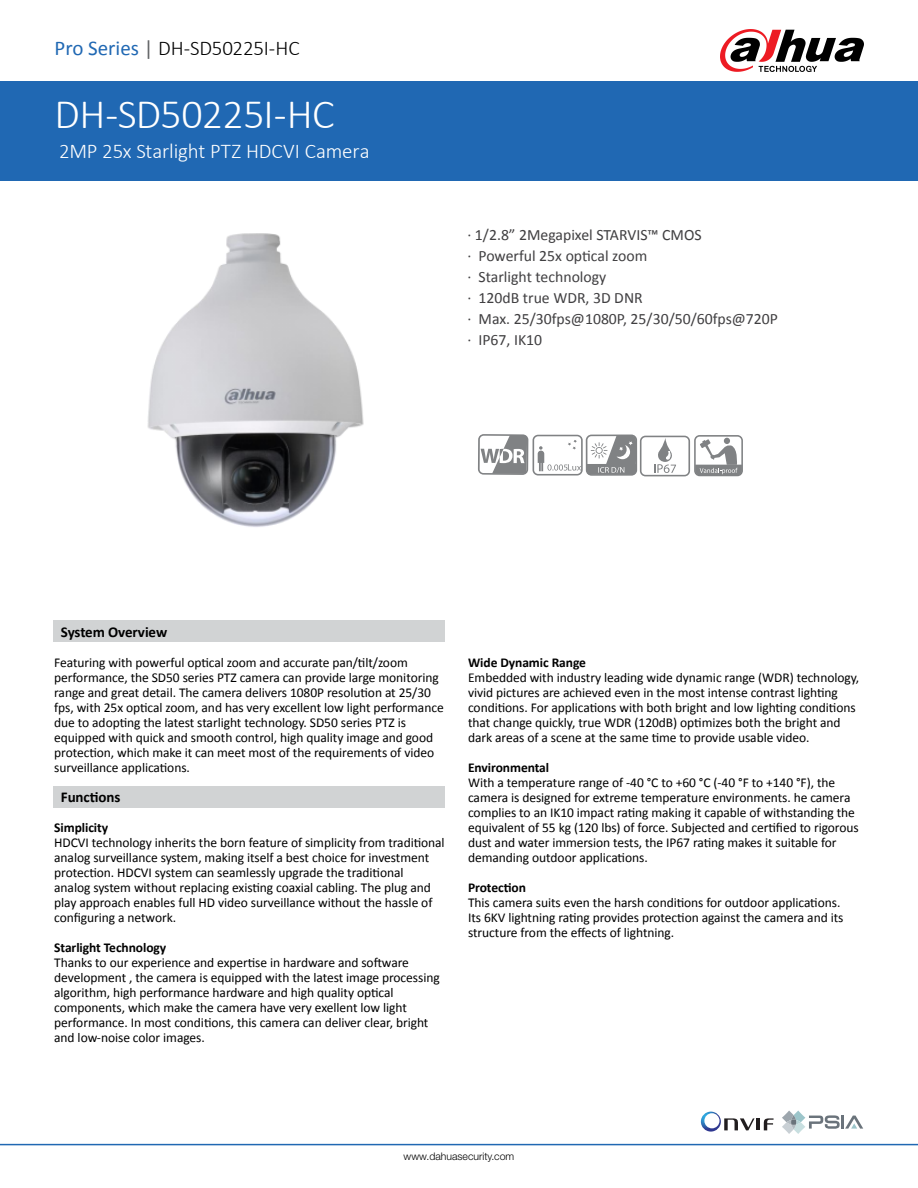
<style>
.page{position:relative;width:918px;height:1188px;background:#fff}
.page>*{position:absolute;margin:0;border:0;box-sizing:border-box;transform-origin:0 0}
.t1{font:300 42px "Calibri";letter-spacing:-.015em;color:#fff}
.t2{font:300 21px "Calibri";letter-spacing:-.01em;color:#fff}
.t3{font:300 21px "Calibri";letter-spacing:-.01em;color:#000}
.t4{font:15.75px/21px "Calibri";color:#403f41}
.t5{font:700 15px "Calibri";letter-spacing:-.005em;color:#000}
.t6{font:13.5px/15px "Calibri";letter-spacing:-.005em;color:#000}
.t7{font:700 13.5px "Calibri";letter-spacing:-.005em;color:#000}
.t8{font:300 10.5px "Helvetica Neue LT Std";color:#000}
.s1{font-weight:400;color:#2068b3}
.s2{font-weight:400;color:#626466}
</style>
<div class="page">
<div style="left:0;top:81px;width:918px;height:100px;background:#2068b3"></div>
<div style="left:53px;top:621px;width:392px;height:21px;background:#d1d3d4"></div>
<div style="left:53px;top:786px;width:392px;height:22px;background:#d1d3d4"></div>
<hr style="left:0;top:1144px;width:918px;height:1px;background:#2068b3">
<svg style="left:720px;top:29px;width:144px;height:43px"></svg>
<svg style="left:782px;top:1111px;width:81px;height:23px"></svg>
<hr style="left:756px;top:1118px;width:4px;height:12px;background:#211d1e">
<svg style="left:764px;top:1118px;width:10px;height:12px"></svg>
<svg style="left:701px;top:1112px;width:54px;height:20px"></svg>
<img style="left:147px;top:233px;width:217px;height:294px">
<svg style="left:478px;top:434px;width:265px;height:42px"></svg>
<h2 class="t3" style="left:55px;top:35px;width:247px"><span class="s1">Pro Series</span> <span class="s2">|</span> DH-SD50225I-HC</h2>
<h1 class="t1" style="left:55px;top:88px;width:282px">DH-SD50225I-HC</h1>
<h2 class="t2" style="left:59px;top:138px;width:312px">2MP 25x Starlight PTZ HDCVI Camera</h2>
<p class="t4" style="left:467px;top:224px;width:312px">· 1/2.8” 2Megapixel STARVIS™ CMOS<br>· Powerful 25x optical zoom<br>· Starlight technology<br>· 120dB true WDR, 3D DNR<br>· Max. 25/30fps@1080P, 25/30/50/60fps@720P · IP67, IK10</p>
<p class="t5" style="left:61px;top:622px;width:108px">System Overview</p>
<p class="t6" style="left:54px;top:655px;width:391px">Featuring with powerful optical zoom and accurate pan/tilt/zoom performance, the SD50 series PTZ camera can provide large monitoring range and great detail. The camera delivers 1080P resolution at 25/30 fps, with 25x optical zoom, and has very excellent low light performance due to adopting the latest starlight technology. SD50 series PTZ is equipped with quick and smooth control, high quality image and good protection, which make it can meet most of the requirements of video surveillance applications.</p>
<p class="t5" style="left:61px;top:787px;width:61px">Functions</p>
<p class="t7" style="left:54px;top:818px;width:56px">Simplicity</p>
<p class="t6" style="left:54px;top:835px;width:392px">HDCVI technology inherits the born feature of simplicity from traditional analog surveillance system, making itself a best choice for investment protection. HDCVI system can seamlessly upgrade the traditional<br>analog system without replacing existing coaxial cabling. The plug and play approach enables full HD video surveillance without the hassle of configuring a network.</p>
<p class="t7" style="left:54px;top:938px;width:114px">Starlight Technology</p>
<p class="t6" style="left:54px;top:955px;width:387px">Thanks to our experience and expertise in hardware and software development , the camera is equipped with the latest image processing algorithm, high performance hardware and high quality optical components, which make the camera have very exellent low light performance. In most conditions, this camera can deliver clear, bright and low-noise color images.</p>
<p class="t7" style="left:468px;top:654px;width:119px">Wide Dynamic Range</p>
<p class="t6" style="left:468px;top:670px;width:393px">Embedded with industry leading wide dynamic range (WDR) technology, vivid pictures are achieved even in the most intense contrast lighting conditions. For applications with both bright and low lighting conditions that change quickly, true WDR (120dB) optimizes both the bright and dark areas of a scene at the same time to provide usable video.</p>
<p class="t7" style="left:468px;top:759px;width:83px">Environmental</p>
<p class="t6" style="left:468px;top:775px;width:392px">With a temperature range of -40 °C to +60 °C (-40 °F to +140 °F), the camera is designed for extreme temperature environments. he camera complies to an IK10 impact rating making it capable of withstanding the equivalent of 55 kg (120 lbs) of force. Subjected and certified to rigorous dust and water immersion tests, the IP67 rating makes it suitable for demanding outdoor applications.</p>
<p class="t7" style="left:468px;top:879px;width:59px">Protection</p>
<p class="t6" style="left:468px;top:895px;width:377px">This camera suits even the harsh conditions for outdoor applications.<br>Its 6KV lightning rating provides protection against the camera and its structure from the effects of lightning.</p>
<p class="t8" style="left:404px;top:1150px;width:112px">www.dahuasecurity.com</p>
</div>
